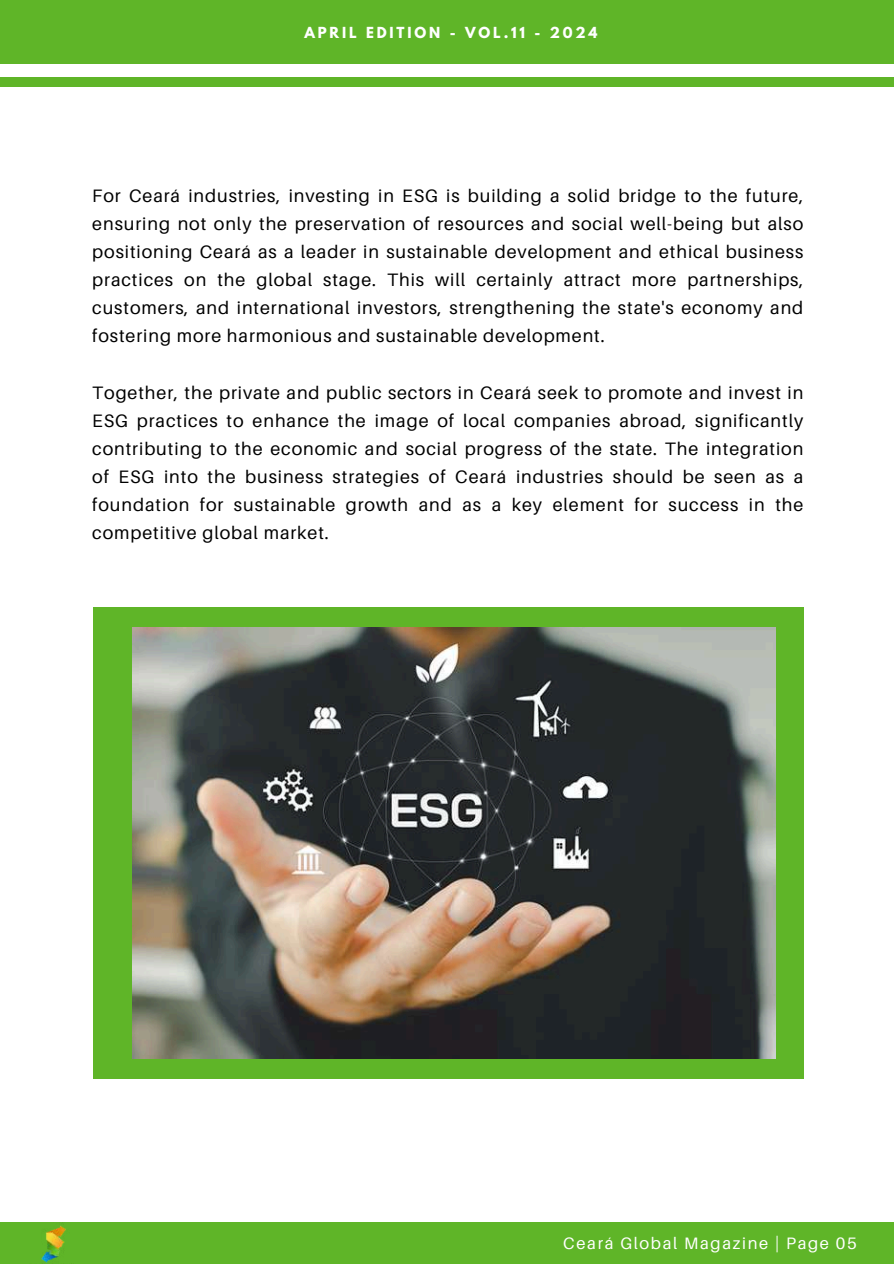
<style>
.page{position:relative;width:894px;height:1264px;background:#fff}
.page>*{position:absolute;margin:0;border:0;box-sizing:border-box;transform-origin:0 0}
.t1{font:18px/28.2px "Aileron";letter-spacing:.05em;color:#000;text-align:justify}
.t2{font:16.5px "Aileron";letter-spacing:.1em;color:#fff}
.t3{font:700 13.5px "League Spartan";letter-spacing:.21em;color:#fff}
</style>
<div class="page">
<div style="left:0;top:1221px;width:893px;height:42px;background:#5fb528"></div>
<div style="left:0;top:0;width:893px;height:64px;background:#5fb528"></div>
<div style="left:0;top:78px;width:893px;height:9px;background:#5fb528"></div>
<img style="left:30px;top:1221px;width:49px;height:42px">
<div style="left:93px;top:607px;width:711px;height:471px;background:#5fb528"></div>
<img style="left:132px;top:627px;width:643px;height:431px">
<p class="t3" style="left:304px;top:26px;width:294px">APRIL EDITION - VOL.11 - 2024</p>
<p class="t1" style="left:92px;top:181px;width:712px">For Ceará industries, investing in ESG is building a solid bridge to the future, ensuring not only the preservation of resources and social well-being but also positioning Ceará as a leader in sustainable development and ethical business practices on the global stage. This will certainly attract more partnerships, customers, and international investors, strengthening the state's economy and fostering more harmonious and sustainable development.</p>
<p class="t1" style="left:92px;top:378px;width:712px">Together, the private and public sectors in Ceará seek to promote and invest in ESG practices to enhance the image of local companies abroad, significantly contributing to the economic and social progress of the state. The integration of ESG into the business strategies of Ceará industries should be seen as a foundation for sustainable growth and as a key element for success in the competitive global market.</p>
<p class="t2" style="left:563px;top:1233px;width:295px">Ceará Global Magazine | Page 05</p>
</div>
